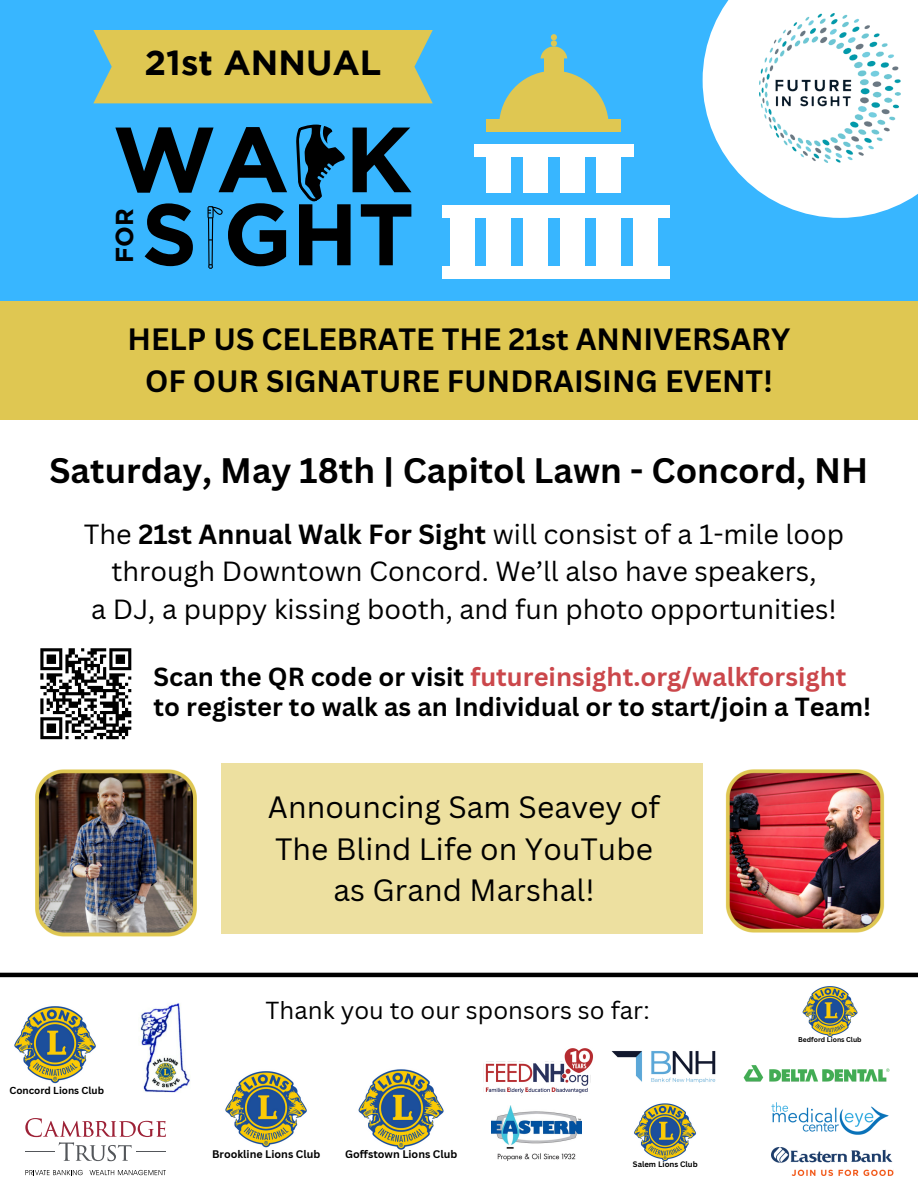
<style>
.page{position:relative;width:918px;height:1188px;background:#fff}
.page>*{position:absolute;margin:0;border:0;box-sizing:border-box;transform-origin:0 0}
.t1{font:700 92.4px "Gotham";color:#000}
.t2{font:700 87.15px "Gotham";color:#000}
.t3{font:700 34.8px "Gotham";color:#000}
.t4{font:700 34.5px "Canva Sans";color:#000}
.t5{font:700 30px/41.7px "Canva Sans";color:#000;text-align:center}
.t6{font:30px/41.7px "Canva Sans";color:#000;text-align:center}
.t7{font:27px/37.2px "Canva Sans";color:#000;text-align:center}
.t8{font:700 25.5px "Canva Sans";color:#cb474b}
.t9{font:700 25.5px "Canva Sans";color:#000}
.t10{font:700 24.45px "Gotham";color:#000}
.t11{font:24px "Canva Sans";color:#000}
.t12{font:700 10.65px "Canva Sans";color:#000}
.t13{font:700 9.9px "Canva Sans";color:#000}
.t14{font:700 7.8px "Canva Sans";color:#000}
.t15{font:700 6.75px "Canva Sans";color:#000}
.s1{font-weight:700}
.s2{color:#000}
</style>
<div class="page">
<div style="left:0;top:0;width:918px;height:342px;background:#38b6ff"></div>
<div style="left:449px;top:267px;width:221px;height:12px;background:#fff"></div>
<div style="left:487px;top:120px;width:134px;height:12px;background:#dfc752"></div>
<svg style="left:499px;top:71px;width:109px;height:49px"></svg>
<svg style="left:540px;top:34px;width:27px;height:24px"></svg>
<div style="left:544px;top:53px;width:20px;height:30px;background:#dfc752"></div>
<div style="left:450px;top:205px;width:24px;height:62px;background:#fff"></div>
<div style="left:487px;top:205px;width:24px;height:62px;background:#fff"></div>
<div style="left:523px;top:205px;width:25px;height:62px;background:#fff"></div>
<div style="left:560px;top:205px;width:24px;height:62px;background:#fff"></div>
<div style="left:597px;top:156px;width:24px;height:37px;background:#fff"></div>
<div style="left:560px;top:156px;width:24px;height:37px;background:#fff"></div>
<div style="left:523px;top:156px;width:25px;height:37px;background:#fff"></div>
<div style="left:487px;top:156px;width:24px;height:37px;background:#fff"></div>
<div style="left:597px;top:205px;width:24px;height:62px;background:#fff"></div>
<div style="left:633px;top:205px;width:25px;height:62px;background:#fff"></div>
<div style="left:443px;top:267px;width:227px;height:11px;background:#fff"></div>
<div style="left:443px;top:205px;width:227px;height:13px;background:#fff"></div>
<div style="left:474px;top:144px;width:159px;height:12px;background:#fff"></div>
<div style="left:0;top:301px;width:918px;height:119px;background:#dfc752"></div>
<svg style="left:296px;top:124px;width:49px;height:78px"></svg>
<svg style="left:207px;top:206px;width:16px;height:63px"></svg>
<div style="left:93px;top:30px;width:340px;height:73px;background:#dfc752"></div>
<svg style="left:40px;top:648px;width:92px;height:92px"></svg>
<svg style="left:703px;top:0;width:215px;height:218px;fill:#fff"></svg>
<img style="left:760px;top:14px;width:140px;height:148px">
<img style="left:14px;top:1006px;width:82px;height:78px">
<div style="left:221px;top:764px;width:482px;height:170px;background:#ede0a0"></div>
<hr style="left:0;top:973px;width:918px;height:4px;background:#000">
<img style="left:725px;top:769px;width:160px;height:164px">
<img style="left:35px;top:769px;width:162px;height:168px">
<img style="left:772px;top:1103px;width:117px;height:32px">
<img style="left:140px;top:1003px;width:50px;height:89px">
<img style="left:611px;top:1051px;width:105px;height:32px">
<img style="left:772px;top:1148px;width:114px;height:3px">
<img style="left:225px;top:1071px;width:82px;height:77px">
<img style="left:492px;top:1105px;width:90px;height:44px">
<img style="left:358px;top:1069px;width:86px;height:80px">
<img style="left:634px;top:1103px;width:63px;height:48px">
<img style="left:485px;top:1048px;width:108px;height:48px">
<img style="left:802px;top:986px;width:56px;height:51px">
<img style="left:743px;top:1065px;width:147px;height:17px">
<svg style="left:25px;top:1118px;width:141px;height:33px"></svg>
<img style="left:25px;top:1151px;width:869px;height:25px">
<p class="t3" style="left:145px;top:49px;width:238px">21st ANNUAL</p>
<h1 class="t1" style="left:113px;top:125px;width:301px">WA K</h1>
<p class="t2" style="left:141px;top:202px;width:274px">S GHT</p>
<h2 class="t10" style="left:115px;top:263px;width:56px;rotate:-90deg">FOR</h2>
<p class="t5" style="left:127px;top:318px;width:665px">HELP US CELEBRATE THE 21st ANNIVERSARY<br>OF OUR SIGNATURE FUNDRAISING EVENT!</p>
<p class="t4" style="left:50px;top:446px;width:820px">Saturday, May 18th | Capitol Lawn - Concord, NH</p>
<p class="t7" style="left:84px;top:515px;width:762px">The <span class="s1">21st Annual Walk For Sight</span> will consist of a 1-mile loop through Downtown Concord. We’ll also have speakers,<br>a DJ, a puppy kissing booth, and fun photo opportunities!</p>
<p class="t8" style="left:154px;top:659px;width:695px"><span class="s2">Scan the QR code or visit</span> futureinsight.org/walkforsight</p>
<h4 class="t9" style="left:154px;top:689px;width:719px">to register to walk as an Individual or to start/join a Team!</h4>
<p class="t6" style="left:268px;top:785px;width:394px">Announcing Sam Seavey of<br>The Blind Life on YouTube as Grand Marshal!</p>
<p class="t13" style="left:9px;top:1084px;width:96px">Concord Lions Club</p>
<p class="t11" style="left:265px;top:994px;width:386px">Thank you to our sponsors so far:</p>
<p class="t12" style="left:212px;top:1147px;width:110px">Brookline Lions Club</p>
<p class="t12" style="left:345px;top:1147px;width:114px">Goffstown Lions Club</p>
<p class="t14" style="left:633px;top:1159px;width:66px">Salem Lions Club</p>
<p class="t15" style="left:798px;top:1035px;width:65px">Bedford Lions Club</p>
</div>
